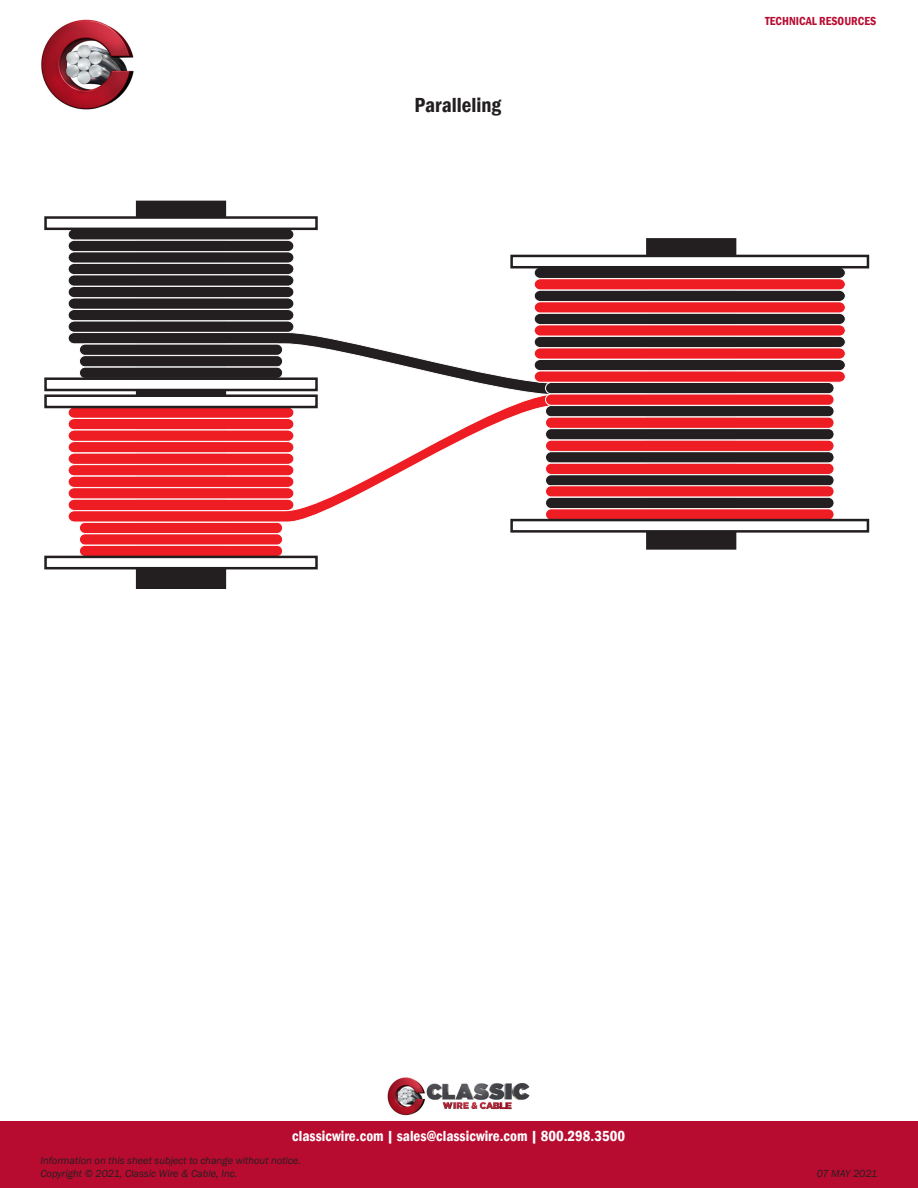
<style>
.page{position:relative;width:918px;height:1188px;background:#fff}
.page>*{position:absolute;margin:0;border:0;box-sizing:border-box;transform-origin:0 0}
.t1{font:600 condensed 21px "Franklin Gothic";color:#231f20}
.t2{font:600 condensed 15px "Franklin Gothic";color:#fff}
.t3{font:600 condensed 12px "Franklin Gothic";color:#b80b30}
.t4{font:italic 10.5px/13.2px "Franklin Gothic";color:#231f20}
</style>
<div class="page">
<img style="left:387px;top:1077px;width:143px;height:39px">
<div style="left:0;top:1121px;width:918px;height:67px;background:#b80b30"></div>
<img style="left:41px;top:19px;width:93px;height:91px">
<div style="left:137px;top:202px;width:88px;height:386px;background:#231f20"></div>
<div style="left:136px;top:201px;width:90px;height:388px;border:2px solid #231f20"></div>
<div style="left:46px;top:218px;width:271px;height:11px;background:#fff"></div>
<div style="left:44px;top:216px;width:274px;height:14px;border:3px solid #231f20"></div>
<div style="left:44px;top:377px;width:274px;height:14px;border:3px solid #231f20"></div>
<div style="left:79px;top:522px;width:204px;height:12px;background:#ee1d23;border-radius:6px"></div>
<div style="left:79px;top:522px;width:204px;height:12px;border:1px solid #fff;border-radius:6px"></div>
<div style="left:79px;top:534px;width:204px;height:11px;background:#ee1d23;border-radius:6px"></div>
<div style="left:79px;top:534px;width:204px;height:11px;border:1px solid #fff;border-radius:6px"></div>
<div style="left:79px;top:545px;width:204px;height:12px;background:#ee1d23;border-radius:6px"></div>
<div style="left:79px;top:545px;width:204px;height:12px;border:1px solid #fff;border-radius:6px"></div>
<div style="left:44px;top:394px;width:274px;height:14px;border:3px solid #231f20"></div>
<div style="left:46px;top:557px;width:271px;height:11px;background:#fff"></div>
<div style="left:44px;top:556px;width:274px;height:13px;border:3px solid #231f20"></div>
<svg style="left:68px;top:396px;width:480px;height:127px"></svg>
<div style="left:647px;top:239px;width:88px;height:309px;background:#231f20"></div>
<div style="left:546px;top:394px;width:288px;height:11px;background:#ee1d23;border-radius:6px"></div>
<div style="left:545px;top:394px;width:289px;height:12px;border:1px solid #fff;border-radius:6px"></div>
<div style="left:546px;top:406px;width:288px;height:11px;background:#231f20;border-radius:6px"></div>
<div style="left:545px;top:405px;width:289px;height:12px;border:1px solid #fff;border-radius:6px"></div>
<div style="left:510px;top:255px;width:359px;height:13px;border:3px solid #231f20"></div>
<svg style="left:68px;top:228px;width:778px;height:168px"></svg>
<div style="left:546px;top:417px;width:288px;height:11px;background:#ee1d23;border-radius:6px"></div>
<div style="left:545px;top:417px;width:289px;height:12px;border:1px solid #fff;border-radius:6px"></div>
<div style="left:546px;top:429px;width:288px;height:11px;background:#231f20;border-radius:6px"></div>
<div style="left:545px;top:428px;width:289px;height:12px;border:1px solid #fff;border-radius:6px"></div>
<div style="left:546px;top:440px;width:288px;height:11px;background:#ee1d23;border-radius:6px"></div>
<div style="left:545px;top:440px;width:289px;height:12px;border:1px solid #fff;border-radius:6px"></div>
<div style="left:546px;top:452px;width:288px;height:11px;background:#231f20;border-radius:6px"></div>
<div style="left:545px;top:451px;width:289px;height:12px;border:1px solid #fff;border-radius:6px"></div>
<div style="left:546px;top:463px;width:288px;height:12px;background:#ee1d23;border-radius:6px"></div>
<div style="left:545px;top:463px;width:289px;height:12px;border:1px solid #fff;border-radius:6px"></div>
<div style="left:546px;top:475px;width:288px;height:11px;background:#231f20;border-radius:6px"></div>
<div style="left:545px;top:474px;width:289px;height:12px;border:1px solid #fff;border-radius:6px"></div>
<div style="left:546px;top:486px;width:288px;height:11px;background:#ee1d23;border-radius:6px"></div>
<div style="left:545px;top:485px;width:289px;height:12px;border:1px solid #fff;border-radius:6px"></div>
<div style="left:546px;top:497px;width:288px;height:12px;background:#231f20;border-radius:6px"></div>
<div style="left:545px;top:497px;width:289px;height:12px;border:1px solid #fff;border-radius:6px"></div>
<div style="left:546px;top:509px;width:288px;height:11px;background:#ee1d23;border-radius:6px"></div>
<div style="left:545px;top:509px;width:289px;height:11px;border:1px solid #fff;border-radius:6px"></div>
<div style="left:512px;top:520px;width:356px;height:11px;background:#fff"></div>
<div style="left:510px;top:519px;width:359px;height:14px;border:3px solid #231f20"></div>
<h1 class="t1" style="left:414px;top:91px;width:88px">Paralleling</h1>
<p class="t3" style="left:765px;top:13px;width:113px">TECHNICAL RESOURCES</p>
<h2 class="t2" style="left:292px;top:1126px;width:334px">classicwire.com | sales@classicwire.com | 800.298.3500</h2>
<p class="t4" style="left:41px;top:1154px;width:262px">Information on this sheet subject to change without notice.<br>Copyright © 2021, Classic Wire &amp; Cable, Inc.</p>
<p class="t4" style="left:817px;top:1168px;width:62px">07 MAY 2021</p>
</div>
